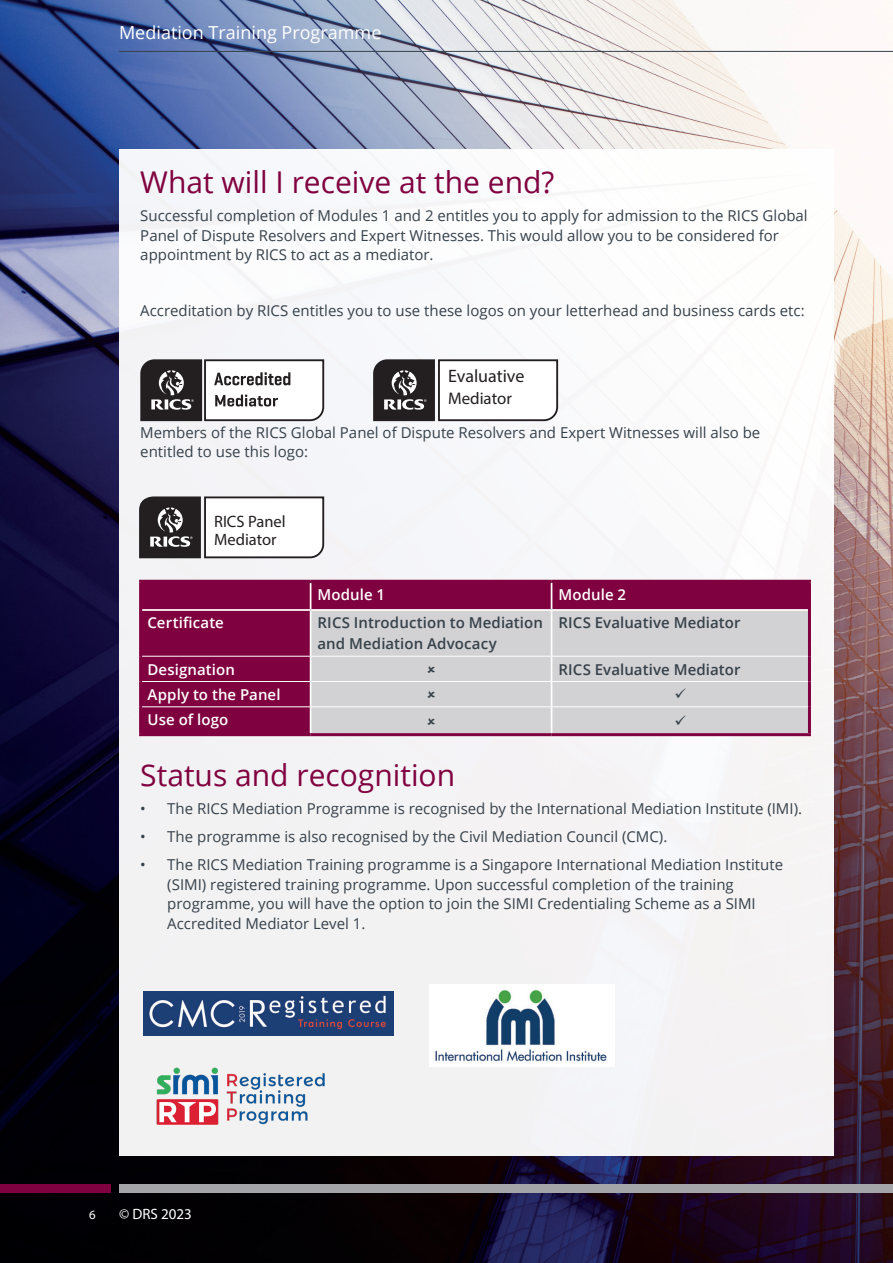
<style>
.page{position:relative;width:893px;height:1263px;background:#fff}
.page>*{position:absolute;margin:0;border:0;box-sizing:border-box;transform-origin:0 0}
.Heading{font:30px "Open Sans";color:#80013f}
.Body_copy{font:30px "Open Sans";color:#80013f}
.Running_head{font:18px "Open Sans";color:#fff}
.t1{font:18px "Myriad Pro";color:#231f20}
.t2{font:16.8px "Myriad Pro";color:#231f20}
.t3{font:16.5px/18px "Myriad Pro";color:#231f20}
.Body_copy-2{font:15px/19.5px "Open Sans";color:#36414a}
.BODY_TEXT{font:600 15px/21px "Open Sans";letter-spacing:.005em;color:#36414a}
.BODY_TEXT-2{font:600 15px "Open Sans";letter-spacing:.005em;color:#fff}
.Body_bullets{font:15px "Myriad Pro";color:#fff}
.Body_bullets-2{font:12.75px "Myriad Pro";color:#fff}
</style>
<div class="page">
<img style="left:0;top:0;width:893px;height:1263px">
<hr style="left:119px;top:51px;width:774px;height:1px;background:#36414a">
<div style="left:119px;top:1184px;width:774px;height:9px;background:#a4a5a9"></div>
<div style="left:0;top:1184px;width:111px;height:9px;background:#80013f"></div>
<div style="left:119px;top:149px;width:714px;height:1006px;background:#f5f4f7"></div>
<svg style="left:140px;top:359px;width:185px;height:63px"></svg>
<svg style="left:139px;top:496px;width:186px;height:63px"></svg>
<svg style="left:373px;top:359px;width:186px;height:63px"></svg>
<div style="left:142px;top:583px;width:666px;height:150px;background:#80013f"></div>
<div style="left:311px;top:611px;width:497px;height:122px;background:#d2d1d3"></div>
<hr style="left:142px;top:609px;width:169px;height:2px;background:#fff">
<div style="left:142px;top:583px;width:410px;height:27px;background:#80013f"></div>
<hr style="left:311px;top:609px;width:241px;height:2px;background:#fff">
<hr style="left:310px;top:611px;width:1px;height:45px;background:#fff">
<hr style="left:552px;top:609px;width:256px;height:2px;background:#fff">
<hr style="left:551px;top:611px;width:1px;height:45px;background:#fff">
<svg style="left:310px;top:657px;width:1px;height:76px"></svg>
<svg style="left:551px;top:657px;width:1px;height:76px"></svg>
<hr style="left:139px;top:580px;width:172px;height:3px;background:#80013f">
<hr style="left:139px;top:583px;width:3px;height:27px;background:#80013f">
<hr style="left:311px;top:580px;width:241px;height:3px;background:#80013f">
<hr style="left:552px;top:580px;width:259px;height:3px;background:#80013f">
<hr style="left:808px;top:583px;width:3px;height:27px;background:#80013f">
<hr style="left:139px;top:610px;width:3px;height:46px;background:#80013f">
<hr style="left:808px;top:610px;width:3px;height:46px;background:#80013f">
<hr style="left:139px;top:656px;width:3px;height:25px;background:#80013f">
<hr style="left:808px;top:656px;width:3px;height:25px;background:#80013f">
<hr style="left:139px;top:681px;width:3px;height:26px;background:#80013f">
<hr style="left:808px;top:681px;width:3px;height:26px;background:#80013f">
<hr style="left:139px;top:707px;width:3px;height:26px;background:#80013f">
<hr style="left:808px;top:707px;width:3px;height:26px;background:#80013f">
<hr style="left:139px;top:733px;width:172px;height:3px;background:#80013f">
<hr style="left:311px;top:733px;width:241px;height:3px;background:#80013f">
<hr style="left:552px;top:733px;width:259px;height:3px;background:#80013f">
<hr style="left:142px;top:656px;width:169px;height:1px;background:#fff">
<hr style="left:311px;top:656px;width:241px;height:1px;background:#fff">
<hr style="left:552px;top:656px;width:256px;height:1px;background:#fff">
<hr style="left:142px;top:681px;width:169px;height:1px;background:#fff">
<hr style="left:311px;top:681px;width:241px;height:1px;background:#fff">
<hr style="left:552px;top:681px;width:256px;height:1px;background:#fff">
<hr style="left:142px;top:706px;width:169px;height:1px;background:#fff">
<hr style="left:311px;top:706px;width:241px;height:1px;background:#fff">
<hr style="left:552px;top:706px;width:256px;height:1px;background:#fff">
<img style="left:429px;top:984px;width:185px;height:82px">
<img style="left:143px;top:992px;width:250px;height:43px">
<img style="left:156px;top:1067px;width:169px;height:58px">
<svg style="left:427px;top:665px;width:8px;height:7px"></svg>
<svg style="left:427px;top:691px;width:8px;height:7px"></svg>
<svg style="left:427px;top:717px;width:8px;height:7px"></svg>
<svg style="left:676px;top:688px;width:10px;height:10px"></svg>
<svg style="left:676px;top:715px;width:10px;height:10px"></svg>
<p class="Running_head" style="left:119px;top:20px;width:264px">Mediation Training Programme</p>
<p class="Heading" style="left:140px;top:162px;width:416px">What will I receive at the end?</p>
<p class="Body_copy-2" style="left:140px;top:205px;width:669px">Successful completion of Modules 1 and 2 entitles you to apply for admission to the RICS Global<br>Panel of Dispute Resolvers and Expert Witnesses. This would allow you to be considered for appointment by RICS to act as a mediator.</p>
<p class="Body_copy-2" style="left:140px;top:300px;width:666px">Accreditation by RICS entitles you to use these logos on your letterhead and business cards etc:</p>
<p class="t1" style="left:448px;top:365px;width:78px">Evaluative</p>
<p class="t2" style="left:448px;top:388px;width:65px">Mediator</p>
<p class="Body_copy-2" style="left:140px;top:422px;width:622px">Members of the RICS Global Panel of Dispute Resolvers and Expert Witnesses will also be entitled to use this logo:</p>
<p class="t3" style="left:214px;top:512px;width:73px">RICS Panel<br>Mediator</p>
<p class="BODY_TEXT-2" style="left:317px;top:584px;width:69px">Module 1</p>
<p class="BODY_TEXT-2" style="left:558px;top:584px;width:69px">Module 2</p>
<p class="BODY_TEXT-2" style="left:147px;top:613px;width:78px">Certificate</p>
<p class="BODY_TEXT" style="left:317px;top:612px;width:227px">RICS Introduction to Mediation and Mediation Advocacy</p>
<p class="BODY_TEXT" style="left:558px;top:612px;width:184px">RICS Evaluative Mediator</p>
<p class="BODY_TEXT-2" style="left:147px;top:659px;width:89px">Designation</p>
<p class="BODY_TEXT" style="left:558px;top:658px;width:184px">RICS Evaluative Mediator</p>
<p class="BODY_TEXT-2" style="left:147px;top:684px;width:135px">Apply to the Panel</p>
<p class="BODY_TEXT-2" style="left:147px;top:709px;width:82px">Use of logo</p>
<p class="Body_copy" style="left:140px;top:755px;width:316px">Status and recognition</p>
<p class="Body_copy-2" style="left:140px;top:799px;width:663px">• The RICS Mediation Programme is recognised by the International Mediation Institute (IMI).</p>
<p class="Body_copy-2" style="left:140px;top:827px;width:529px">• The programme is also recognised by the Civil Mediation Council (CMC).</p>
<p class="Body_copy-2" style="left:167px;top:855px;width:617px;text-indent:-27px">• The RICS Mediation Training programme is a Singapore International Mediation Institute (SIMI) registered training programme. Upon successful completion of the training programme, you will have the option to join the SIMI Credentialing Scheme as a SIMI Accredited Mediator Level 1.</p>
<p class="Body_bullets-2" style="left:89px;top:1207px;width:8px">6</p>
<p class="Body_bullets" style="left:119px;top:1204px;width:74px">© DRS 2023</p>
</div>
